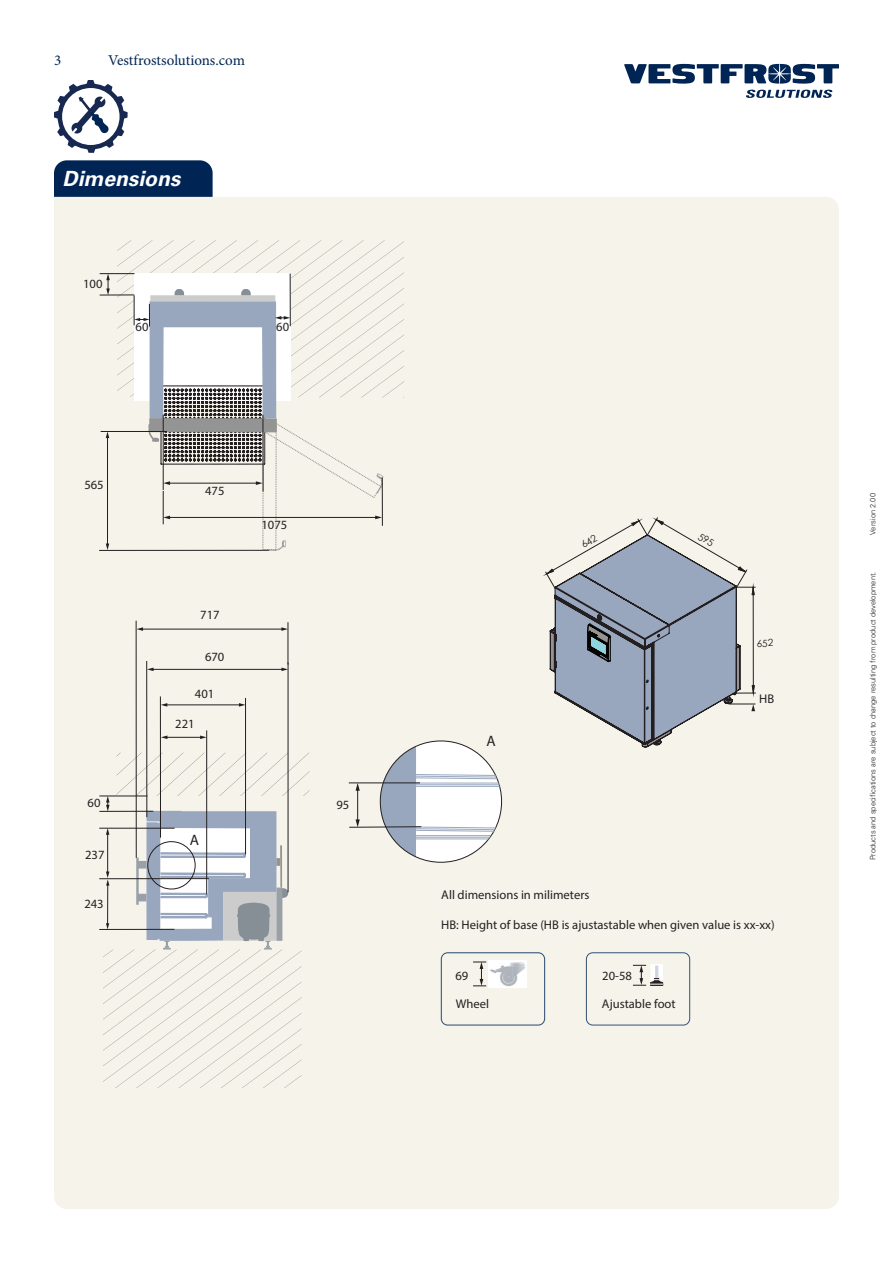
<style>
.page{position:relative;width:893px;height:1263px;background:#fff}
.page>*{position:absolute;margin:0;border:0;box-sizing:border-box;transform-origin:0 0}
.Regular_-_10_Light_N{font:italic 700 21px "Univers LT Std";color:#fff}
.t1{font:15.15px "Myriad Pro";color:#231f20}
.t2{font:15px "Minion Pro";letter-spacing:-.005em;color:#002554}
.t3{font:12.6px "Myriad Pro";color:#231f20}
.t4{font:9.9px "Century Gothic";color:#231f20}
.Bagside__lille_tekst{font:300 7.5px "Univers LT Std";color:#231f20}
</style>
<div class="page">
<svg style="left:624px;top:64px;width:215px;height:20px"></svg>
<svg style="left:746px;top:90px;width:87px;height:8px"></svg>
<div style="left:54px;top:197px;width:785px;height:1012px;background:#f6f3eb"></div>
<svg style="left:54px;top:80px;width:74px;height:73px"></svg>
<svg style="left:54px;top:160px;width:159px;height:37px;background:#072a58"></svg>
<div style="left:586px;top:952px;width:104px;height:73px;border:1px solid #335274;border-radius:6px"></div>
<svg style="left:441px;top:952px;width:104px;height:73px;background:#ebeae4"></svg>
<img style="left:489px;top:960px;width:37px;height:28px">
<img style="left:650px;top:964px;width:13px;height:1px">
<svg style="left:633px;top:965px;width:30px;height:21px"></svg>
<svg style="left:106px;top:274px;width:4px;height:21px"></svg>
<hr style="left:100px;top:273px;width:34px;height:1px;background:#231f20">
<hr style="left:100px;top:295px;width:34px;height:1px;background:#231f20">
<hr style="left:107px;top:437px;width:1px;height:108px;background:#231f20">
<svg style="left:106px;top:432px;width:3px;height:6px"></svg>
<svg style="left:106px;top:543px;width:3px;height:7px"></svg>
<hr style="left:101px;top:431px;width:66px;height:1px;background:#231f20">
<hr style="left:99px;top:550px;width:170px;height:1px;background:#231f20">
<svg style="left:117px;top:240px;width:287px;height:311px;background:#e2e1dd"></svg>
<hr style="left:163px;top:491px;width:1px;height:33px;background:#231f20">
<hr style="left:382px;top:478px;width:1px;height:48px;background:#231f20">
<hr style="left:166px;top:704px;width:74px;height:1px;background:#231f20">
<svg style="left:239px;top:703px;width:6px;height:4px"></svg>
<svg style="left:161px;top:703px;width:6px;height:4px"></svg>
<hr style="left:245px;top:698px;width:1px;height:156px;background:#231f20">
<hr style="left:160px;top:696px;width:1px;height:142px;background:#231f20">
<hr style="left:166px;top:737px;width:35px;height:1px;background:#231f20">
<svg style="left:200px;top:735px;width:6px;height:4px"></svg>
<svg style="left:161px;top:735px;width:6px;height:4px"></svg>
<hr style="left:206px;top:730px;width:1px;height:164px;background:#231f20">
<hr style="left:99px;top:828px;width:76px;height:1px;background:#231f20">
<hr style="left:99px;top:929px;width:75px;height:1px;background:#231f20">
<hr style="left:99px;top:796px;width:48px;height:1px;background:#231f20">
<hr style="left:99px;top:811px;width:54px;height:1px;background:#231f20">
<hr style="left:152px;top:669px;width:131px;height:1px;background:#231f20">
<svg style="left:281px;top:668px;width:7px;height:3px"></svg>
<svg style="left:147px;top:668px;width:7px;height:3px"></svg>
<hr style="left:288px;top:662px;width:1px;height:230px;background:#231f20">
<hr style="left:146px;top:661px;width:1px;height:156px;background:#231f20">
<hr style="left:142px;top:629px;width:141px;height:1px;background:#231f20">
<svg style="left:281px;top:627px;width:7px;height:4px"></svg>
<svg style="left:137px;top:627px;width:6px;height:4px"></svg>
<hr style="left:288px;top:622px;width:1px;height:42px;background:#231f20">
<hr style="left:136px;top:621px;width:1px;height:237px;background:#231f20">
<hr style="left:99px;top:878px;width:110px;height:1px;background:#231f20">
<svg style="left:103px;top:753px;width:207px;height:335px;background:#e2e2df"></svg>
<svg style="left:348px;top:741px;width:154px;height:121px"></svg>
<svg style="left:545px;top:517px;width:210px;height:230px;background:#b3bac3"></svg>
<p class="t2" style="left:54px;top:50px;width:9px">3</p>
<p class="t2" style="left:108px;top:50px;width:138px">Vestfrostsolutions.com</p>
<p class="Regular_-_10_Light_N" style="left:63px;top:166px;width:119px">Dimensions</p>
<p class="t3" style="left:83px;top:276px;width:21px">100</p>
<p class="t3" style="left:136px;top:319px;width:14px">60</p>
<p class="t3" style="left:276px;top:319px;width:14px">60</p>
<p class="t3" style="left:84px;top:477px;width:21px">565</p>
<p class="t3" style="left:88px;top:795px;width:14px">60</p>
<p class="t3" style="left:85px;top:847px;width:21px">237</p>
<p class="t3" style="left:84px;top:896px;width:21px">243</p>
<p class="t3" style="left:205px;top:483px;width:21px">475</p>
<p class="t3" style="left:200px;top:607px;width:21px">717</p>
<p class="t3" style="left:205px;top:649px;width:21px">670</p>
<p class="t3" style="left:195px;top:686px;width:21px">401</p>
<p class="t3" style="left:175px;top:716px;width:21px">221</p>
<p class="t3" style="left:261px;top:517px;width:27px">1075</p>
<p class="t1" style="left:190px;top:830px;width:11px">A</p>
<p class="t3" style="left:336px;top:797px;width:14px">95</p>
<p class="t4" style="left:757px;top:636px;width:18px">652</p>
<p class="t1" style="left:486px;top:732px;width:11px">A</p>
<p class="t3" style="left:441px;top:887px;width:150px">All dimensions in milimeters</p>
<p class="t3" style="left:759px;top:691px;width:17px">HB</p>
<p class="t3" style="left:441px;top:917px;width:335px">HB: Height of base (HB is ajustastable when given value is xx-xx)</p>
<p class="t3" style="left:455px;top:968px;width:14px">69</p>
<p class="t3" style="left:602px;top:968px;width:31px">20-58</p>
<p class="t3" style="left:456px;top:996px;width:35px">Wheel</p>
<p class="t3" style="left:602px;top:996px;width:75px">Ajustable foot</p>
<p class="Bagside__lille_tekst" style="left:868px;top:534px;width:43px;rotate:-90deg">Version 2.00</p>
<p class="Bagside__lille_tekst" style="left:868px;top:860px;width:290px;rotate:-90deg">Products and specifications are subject to change resulting from product development.</p>
</div>
